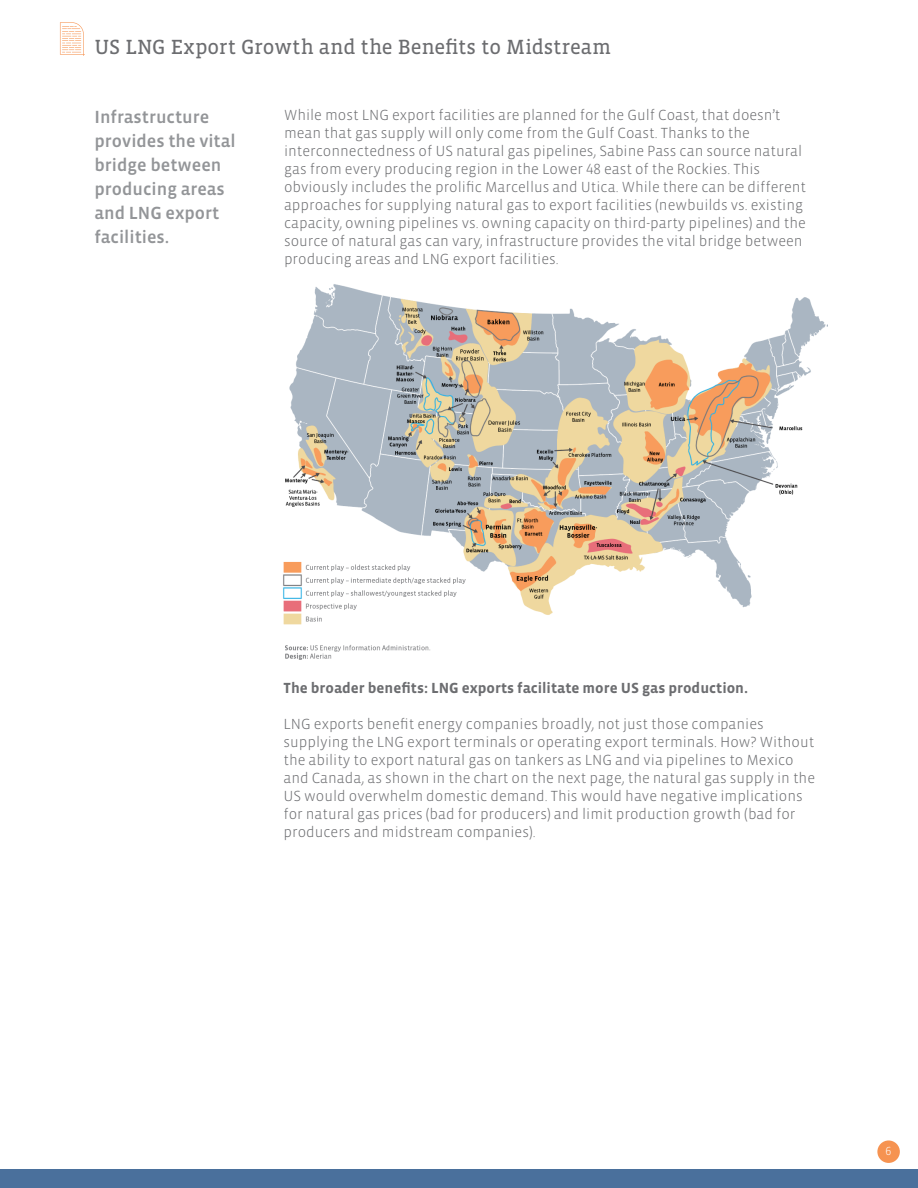
<style>
.page{position:relative;width:918px;height:1188px;background:#fff}
.page>*{position:absolute;margin:0;border:0;box-sizing:border-box;transform-origin:0 0}
.t1{font:21px "Vista Slab OT";letter-spacing:-.005em;color:#6c6d70}
.t2{font:500 18px/24px "Vista Sans OT";color:#939598}
.t3{font:300 15px/18px "Vista Sans OT";color:#6c6d70}
.t4{font:700 15px "Vista Sans OT";color:#6c6d70}
.t5{font:300 12px "Vista Sans OT";color:#fff}
</style>
<div class="page">
<div style="left:0;top:1169px;width:918px;height:19px;background:#4a709c"></div>
<div style="left:877px;top:1140px;width:23px;height:23px;background:#f69351;border-radius:50%"></div>
<img style="left:283px;top:284px;width:544px;height:376px">
<svg style="left:60px;top:22px;width:25px;height:34px"></svg>
<p class="t1" style="left:94px;top:36px;width:518px">US LNG Export Growth and the Benefits to Midstream</p>
<p class="t2" style="left:94px;top:106px;width:143px">Infrastructure provides the vital bridge between producing areas and LNG export facilities.</p>
<p class="t3" style="left:284px;top:106px;width:524px">While most LNG export facilities are planned for the Gulf Coast, that doesn’t mean that gas supply will only come from the Gulf Coast. Thanks to the interconnectedness of US natural gas pipelines, Sabine Pass can source natural gas from every producing region in the Lower 48 east of the Rockies. This obviously includes the prolific Marcellus and Utica. While there can be different approaches for supplying natural gas to export facilities (newbuilds vs. existing capacity, owning pipelines vs. owning capacity on third-party pipelines) and the source of natural gas can vary, infrastructure provides the vital bridge between producing areas and LNG export facilities.</p>
<p class="t4" style="left:284px;top:680px;width:466px">The broader benefits: LNG exports facilitate more US gas production.</p>
<p class="t3" style="left:284px;top:715px;width:533px">LNG exports benefit energy companies broadly, not just those companies supplying the LNG export terminals or operating export terminals. How? Without the ability to export natural gas on tankers as LNG and via pipelines to Mexico and Canada, as shown in the chart on the next page, the natural gas supply in the US would overwhelm domestic demand. This would have negative implications for natural gas prices (bad for producers) and limit production growth (bad for producers and midstream companies).</p>
<p class="t5" style="left:886px;top:1145px;width:7px">6</p>
</div>
